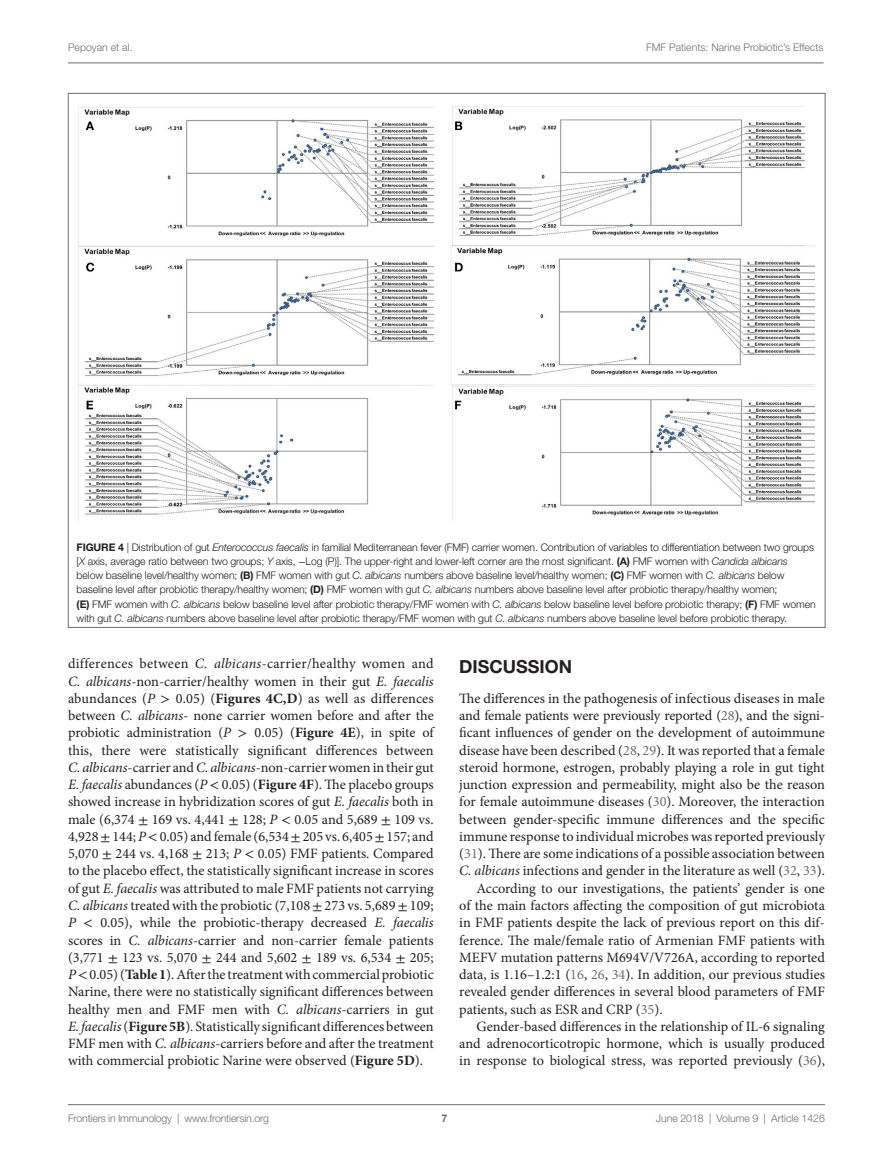
<style>
.page{position:relative;width:893px;height:1170px;background:#fff}
.page>*{position:absolute;margin:0;border:0;box-sizing:border-box;transform-origin:0 0}
.t1{font:700 18px "Helvetica Neue LT Std";color:#231f20}
.t2{font:14.25px/17.2px "Minion Pro";color:#231f20;text-align:justify}
.t3{font:300 10.5px/14.2px "Helvetica Neue LT Std";letter-spacing:-.01em;color:#231f20}
.t4{font:300 10.5px "Helvetica Neue LT Std";color:#6c6d70}
.t5{font:700 10.5px "Helvetica Neue LT Std";color:#6c6d70}
.s1{font-weight:700}
.s2{font-style:italic}
.s3{font-family:"STIX General";font-weight:400}
.s4{font-family:"STIX General"}
.s5{color:#6c6d70}
</style>
<div class="page">
<img style="left:79px;top:106px;width:735px;height:414px">
<hr style="left:68px;top:1104px;width:757px;height:1px;background:#6c6d70">
<hr style="left:68px;top:63px;width:755px;height:1px;background:#6c6d70">
<p class="t4" style="left:68px;top:41px;width:66px">Pepoyan et al.</p>
<p class="t4" style="left:646px;top:41px;width:179px">FMF Patients: Narine Probiotic’s Effects</p>
<p class="t3" style="left:77px;top:539px;width:740px"><span class="s1">FIGURE 4</span> | Distribution of gut <span class="s2">Enterococcus faecalis</span> in familial Mediterranean fever (FMF) carrier women. Contribution of variables to differentiation between two groups [<span class="s2">X</span> axis, average ratio between two groups; <span class="s2">Y</span> axis, <span class="s3">−</span>Log (P)]. The upper-right and lower-left corner are the most significant. <span class="s1">(A)</span> FMF women with <span class="s2">Candida albicans </span>below baseline level/healthy women; <span class="s1">(B)</span> FMF women with gut <span class="s2">C. albicans</span> numbers above baseline level/healthy women; <span class="s1">(C)</span> FMF women with <span class="s2">C. albicans</span> below baseline level after probiotic therapy/healthy women; <span class="s1">(D)</span> FMF women with gut <span class="s2">C. albicans</span> numbers above baseline level after probiotic therapy/healthy women;<br><span class="s1">(E)</span> FMF women with <span class="s2">C. albicans</span> below baseline level after probiotic therapy/FMF women with <span class="s2">C. albicans</span> below baseline level before probiotic therapy; <span class="s1">(F)</span> FMF women with gut <span class="s2">C. albicans</span> numbers above baseline level after probiotic therapy/FMF women with gut <span class="s2">C. albicans</span> numbers above baseline level before probiotic therapy.</p>
<p class="t2" style="left:68px;top:655px;width:367px">differences between <span class="s2">C. albicans</span>-carrier/healthy women and <span class="s2">C. albicans</span>-non-carrier/healthy women in their gut <span class="s2">E. faecalis </span>abundances (<span class="s2">P</span> <span class="s4">&gt;</span> 0.05) (<span class="s1">Figures 4C,D</span>) as well as differences between <span class="s2">C. albicans</span>- none carrier women before and after the probiotic administration (<span class="s2">P</span> <span class="s4">&gt;</span> 0.05) (<span class="s1">Figure 4E</span>), in spite of this, there were statistically significant differences between <span class="s2">C. albicans</span>-carrier and <span class="s2">C. albicans</span>-non-carrier women in their gut <span class="s2">E. faecalis</span> abundances (<span class="s2">P</span> <span class="s4">&lt;</span> 0.05) (<span class="s1">Figure 4F</span>). The placebo groups showed increase in hybridization scores of gut <span class="s2">E. faecalis</span> both in male (6,374 <span class="s4">±</span> 169 vs. 4,441 <span class="s4">±</span> 128; <span class="s2">P</span> <span class="s4">&lt;</span> 0.05 and 5,689 <span class="s4">±</span> 109 vs.<br>4,928 <span class="s4">±</span> 144; <span class="s2">P</span><span class="s4">&lt;</span> 0.05) and female (6,534 <span class="s4">±</span> 205 vs. 6,405 <span class="s4">±</span> 157; and 5,070 <span class="s4">±</span> 244 vs. 4,168 <span class="s4">±</span> 213; <span class="s2">P</span> <span class="s4">&lt;</span> 0.05) FMF patients. Compared to the placebo effect, the statistically significant increase in scores of gut <span class="s2">E. faecalis</span> was attributed to male FMF patients not carrying <span class="s2">C. albicans</span> treated with the probiotic (7,108 <span class="s4">±</span> 273 vs. 5,689 <span class="s4">±</span> 109; <span class="s2">P</span> <span class="s4">&lt;</span> 0.05), while the probiotic-therapy decreased <span class="s2">E. faecalis </span>scores in <span class="s2">C. albicans</span>-carrier and non-carrier female patients (3,771 <span class="s4">±</span> 123 vs. 5,070 <span class="s4">±</span> 244 and 5,602 <span class="s4">±</span> 189 vs. 6,534 <span class="s4">±</span> 205; <span class="s2">P</span><span class="s4">&lt;</span> 0.05) (<span class="s1">Table 1</span>). After the treatment with commercial probiotic Narine, there were no statistically significant differences between healthy men and FMF men with <span class="s2">C. albicans</span>-carriers in gut <span class="s2">E. faecalis</span> (<span class="s1">Figure 5B</span>). Statistically significant differences between FMF men with <span class="s2">C. albicans</span>-carriers before and after the treatment with commercial probiotic Narine were observed (<span class="s1">Figure 5D</span>).</p>
<p class="t1" style="left:459px;top:655px;width:112px">DISCUSSION</p>
<p class="t2" style="left:459px;top:689px;width:367px">The differences in the pathogenesis of infectious diseases in male</p>
<p class="t2" style="left:459px;top:707px;width:366px">and female patients were previously reported (<span class="s5">28</span>), and the signi-</p>
<p class="t2" style="left:459px;top:724px;width:367px">ficant influences of gender on the development of autoimmune</p>
<p class="t2" style="left:459px;top:741px;width:367px">disease have been described (<span class="s5">28</span>, <span class="s5">29</span>). It was reported that a female</p>
<p class="t2" style="left:459px;top:758px;width:367px">steroid hormone, estrogen, probably playing a role in gut tight</p>
<p class="t2" style="left:459px;top:776px;width:367px">junction expression and permeability, might also be the reason</p>
<p class="t2" style="left:459px;top:793px;width:367px">for female autoimmune diseases (<span class="s5">30</span>). Moreover, the interaction</p>
<p class="t2" style="left:459px;top:810px;width:367px">between gender-specific immune differences and the specific</p>
<p class="t2" style="left:459px;top:827px;width:367px">immune response to individual microbes was reported previously</p>
<p class="t2" style="left:459px;top:845px;width:367px">(<span class="s5">31</span>). There are some indications of a possible association between</p>
<p class="t2" style="left:459px;top:862px;width:367px"><span class="s2">C. albicans</span> infections and gender in the literature as well (<span class="s5">32</span>, <span class="s5">33</span>).</p>
<p class="t2" style="left:476px;top:879px;width:350px">According to our investigations, the patients’ gender is one</p>
<p class="t2" style="left:459px;top:896px;width:367px">of the main factors affecting the composition of gut microbiota</p>
<p class="t2" style="left:459px;top:914px;width:367px">in FMF patients despite the lack of previous report on this dif-</p>
<p class="t2" style="left:459px;top:931px;width:367px">ference. The male/female ratio of Armenian FMF patients with</p>
<p class="t2" style="left:459px;top:948px;width:367px">MEFV mutation patterns M694V/V726A, according to reported</p>
<p class="t2" style="left:459px;top:965px;width:367px">data, is 1.16–1.2:1 (<span class="s5">16</span>, <span class="s5">26</span>, <span class="s5">34</span>). In addition, our previous studies</p>
<p class="t2" style="left:459px;top:983px;width:367px">revealed gender differences in several blood parameters of FMF</p>
<p class="t2" style="left:459px;top:1000px;width:205px">patients, such as ESR and CRP (<span class="s5">35</span>).</p>
<p class="t2" style="left:476px;top:1017px;width:350px">Gender-based differences in the relationship of IL-6 signaling</p>
<p class="t2" style="left:459px;top:1034px;width:367px">and adrenocorticotropic hormone, which is usually produced</p>
<p class="t2" style="left:459px;top:1052px;width:367px">in response to biological stress, was reported previously (<span class="s5">36</span>),</p>
<p class="t4" style="left:68px;top:1111px;width:203px">Frontiers in Immunology | www.frontiersin.org</p>
<p class="t4" style="left:656px;top:1111px;width:171px">June 2018 | Volume 9 | Article 1426</p>
<p class="t5" style="left:441px;top:1111px;width:7px">7</p>
</div>
